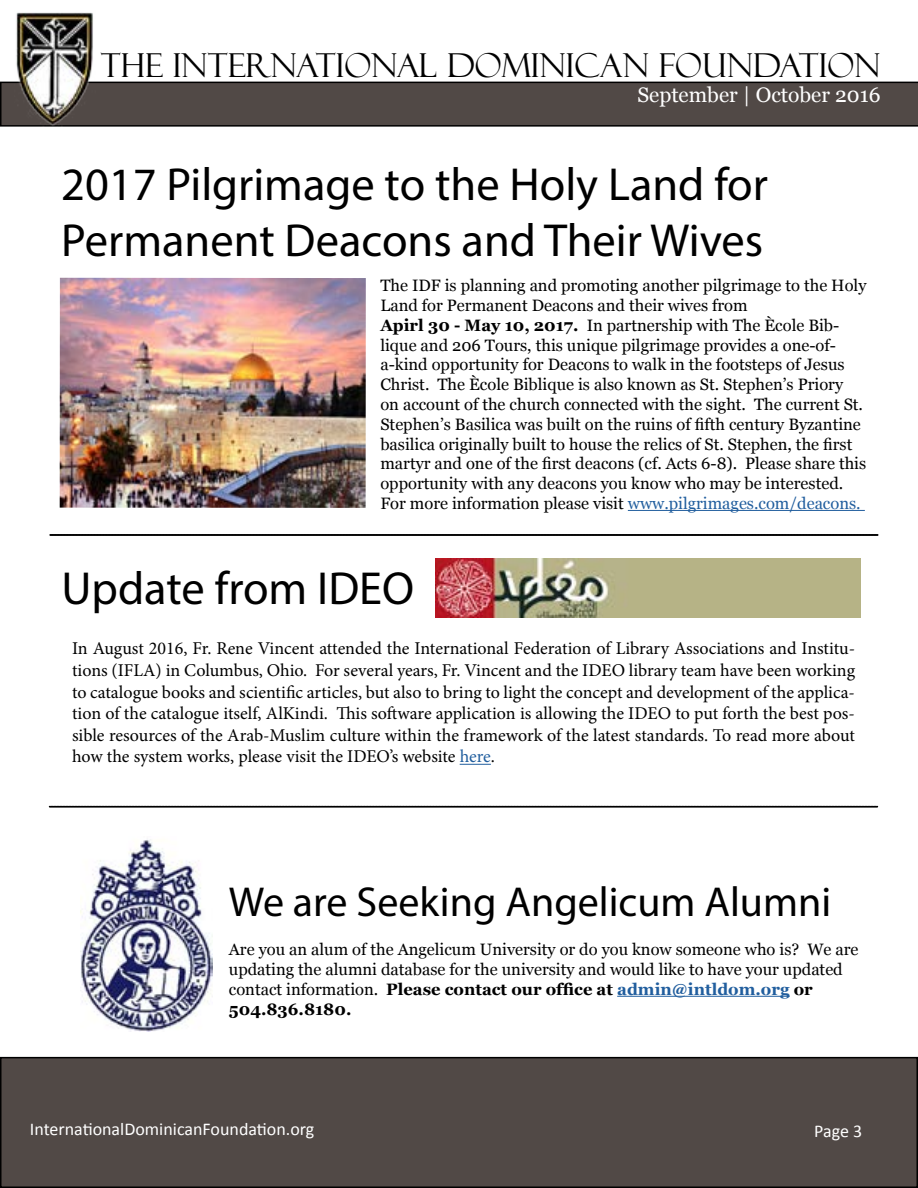
<style>
.page{position:relative;width:918px;height:1188px;background:#fff}
.page>*{position:absolute;margin:0;border:0;box-sizing:border-box;transform-origin:0 0}
.t1{font:46.5px/55.8px "Myriad Pro";color:#000}
.t2{font:42px "Myriad Pro";color:#000}
.t3{font:33px "Felix Titling";color:#000}
.t4{font:21px "Georgia";color:#fff}
.t5{font:18px/21.6px "Minion Pro";letter-spacing:-.005em;color:#000;text-align:justify}
.t6{font:18px "Calibri";color:#fff}
.t7{font:16.5px/19.8px "Georgia";color:#000}
.s1{font-weight:700}
.s2{color:#215e9e}
.s3{font-weight:700;color:#215e9e}
</style>
<div class="page">
<div style="left:1px;top:1058px;width:916px;height:129px;background:#514946"></div>
<div style="left:0;top:1057px;width:918px;height:131px;border:2px solid #000"></div>
<svg style="left:0;top:82px;width:918px;height:45px;background:#4d4542"></svg>
<img style="left:15px;top:12px;width:81px;height:115px">
<hr style="left:628px;top:510px;width:237px;height:1px;background:#215e9e">
<img style="left:60px;top:278px;width:306px;height:230px">
<img style="left:436px;top:559px;width:424px;height:58px">
<hr style="left:460px;top:764px;width:31px;height:1px;background:#215e9e">
<svg style="left:50px;top:535px;width:828px;height:1px"></svg>
<svg style="left:49px;top:806px;width:829px;height:1px"></svg>
<hr style="left:617px;top:996px;width:173px;height:1px;background:#215e9e">
<img style="left:81px;top:840px;width:131px;height:191px">
<h3 class="t3" style="left:101px;top:47px;width:781px">THE INTERNATIONAL DOMINICAN FOUNDATION</h3>
<p class="t4" style="left:637px;top:82px;width:245px">September | October 2016</p>
<h1 class="t1" style="left:61px;top:156px;width:708px">2017 Pilgrimage to the Holy Land for<br>Permanent Deacons and Their Wives</h1>
<p class="t7" style="left:380px;top:276px;width:488px">The IDF is planning and promoting another pilgrimage to the Holy Land for Permanent Deacons and their wives from<br><span class="s1">Apirl 30 - May 10, 2017.</span> In partnership with The Ècole Bib&shy;lique and 206 Tours, this unique pilgrimage provides a one-of&shy;a-kind opportunity for Deacons to walk in the footsteps of Jesus Christ. The Ècole Biblique is also known as St. Stephen’s Priory<br>on account of the church connected with the sight. The current St.<br>Stephen’s Basilica was built on the ruins of fifth century Byzantine basilica originally built to house the relics of St. Stephen, the first martyr and one of the first deacons (cf. Acts 6-8). Please share this opportunity with any deacons you know who may be interested.<br>For more information please visit <span class="s2">www.pilgrimages.com/deacons.</span></p>
<h1 class="t1" style="left:62px;top:559px;width:354px">Update from IDEO</h1>
<p class="t5" style="left:72px;top:638px;width:785px">In August 2016, Fr. Rene Vincent attended the International Federation of Library Associations and Institu&shy;tions (IFLA) in Columbus, Ohio. For several years, Fr. Vincent and the IDEO library team have been working to catalogue books and scientific articles, but also to bring to light the concept and development of the applica&shy;tion of the catalogue itself, AlKindi. This software application is allowing the IDEO to put forth the best pos&shy;sible resources of the Arab-Muslim culture within the framework of the latest standards. To read more about how the system works, please visit the IDEO’s website <span class="s2">here</span>.</p>
<h2 class="t2" style="left:229px;top:876px;width:604px">We are Seeking Angelicum Alumni</h2>
<p class="t7" style="left:229px;top:940px;width:631px">Are you an alum of the Angelicum University or do you know someone who is? We are updating the alumni database for the university and would like to have your updated contact information. <span class="s1">Please contact our office at</span> <span class="s3">admin@intldom.org</span> <span class="s1">or 504.836.8180.</span></p>
<p class="t6" style="left:30px;top:1117px;width:286px">InternationalDominicanFoundation.org</p>
<p class="t6" style="left:814px;top:1119px;width:50px">Page 3</p>
</div>
